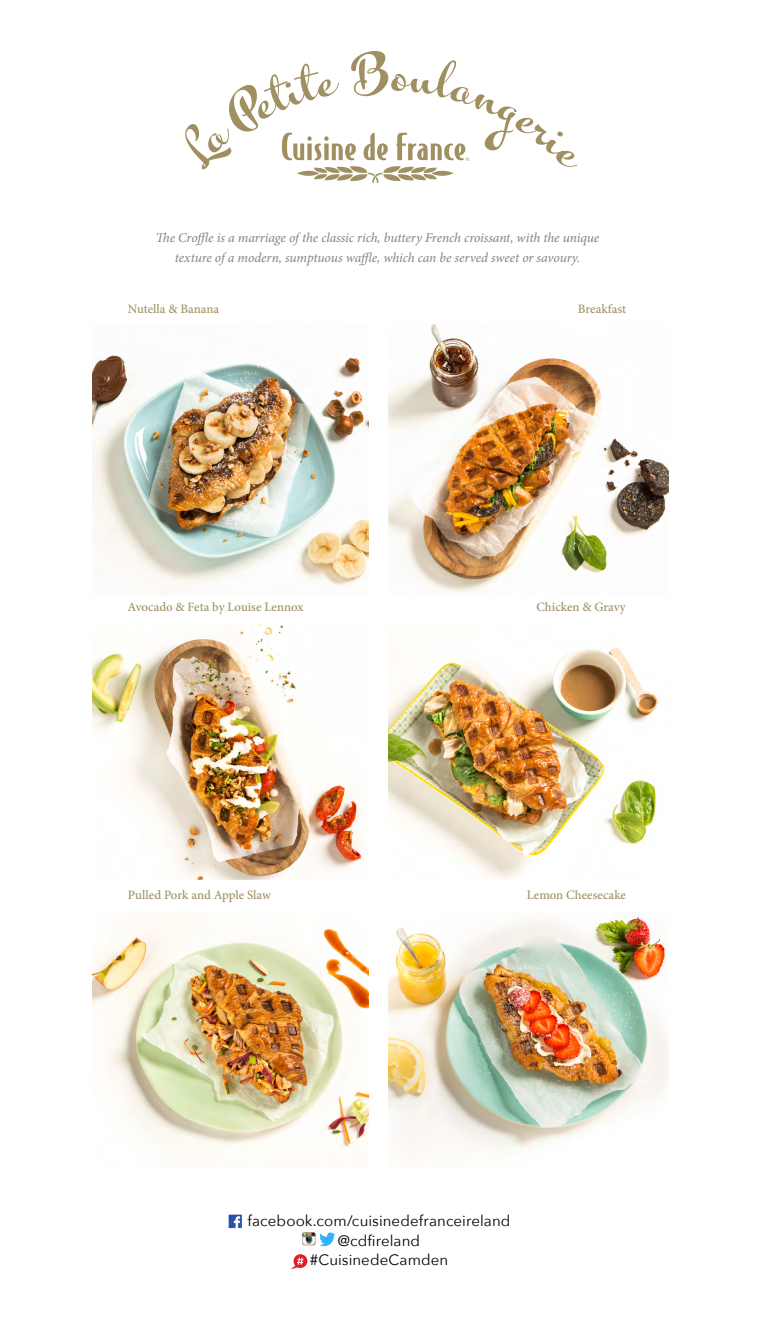
<style>
.page{position:relative;width:766px;height:1319px;background:#fff}
.page>*{position:absolute;margin:0;border:0;box-sizing:border-box;transform-origin:0 0}
.t1{font:15px/19.5px "Avenir Next";letter-spacing:.005em;color:#000;text-align:center}
.t2{font:italic 13.5px/20.1px "Minion Pro";letter-spacing:-.005em;color:#808285;text-align:center}
.t3{font:500 12.75px "Minion Pro";color:#9f8f61}
</style>
<div class="page">
<img style="left:93px;top:624px;width:270px;height:255px">
<img style="left:93px;top:922px;width:275px;height:245px">
<img style="left:388px;top:324px;width:279px;height:268px">
<img style="left:388px;top:647px;width:271px;height:232px">
<img style="left:388px;top:916px;width:279px;height:235px">
<img style="left:93px;top:355px;width:275px;height:235px">
<img style="left:228px;top:1214px;width:14px;height:14px">
<img style="left:320px;top:1232px;width:15px;height:14px">
<img style="left:302px;top:1232px;width:14px;height:14px">
<svg style="left:293px;top:1253px;width:14px;height:14px"></svg>
<svg style="left:291px;top:1257px;width:12px;height:12px"></svg>
<svg style="left:185px;top:51px;width:392px;height:132px"></svg>
<p class="t2" style="left:156px;top:228px;width:444px">The Croffle is a marriage of the classic rich, buttery French croissant, with the unique texture of a modern, sumptuous waffle, which can be served sweet or savoury.</p>
<p class="t3" style="left:128px;top:300px;width:93px">Nutella &amp; Banana</p>
<p class="t3" style="left:577px;top:300px;width:50px">Breakfast</p>
<p class="t3" style="left:128px;top:598px;width:177px">Avocado &amp; Feta by Louise Lennox</p>
<p class="t3" style="left:128px;top:886px;width:144px">Pulled Pork and Apple Slaw</p>
<p class="t3" style="left:536px;top:598px;width:91px">Chicken &amp; Gravy</p>
<p class="t3" style="left:526px;top:886px;width:101px">Lemon Cheesecake</p>
<p class="t1" style="left:247px;top:1210px;width:264px">facebook.com/cuisinedefranceireland @cdfireland<br>#CuisinedeCamden</p>
</div>
